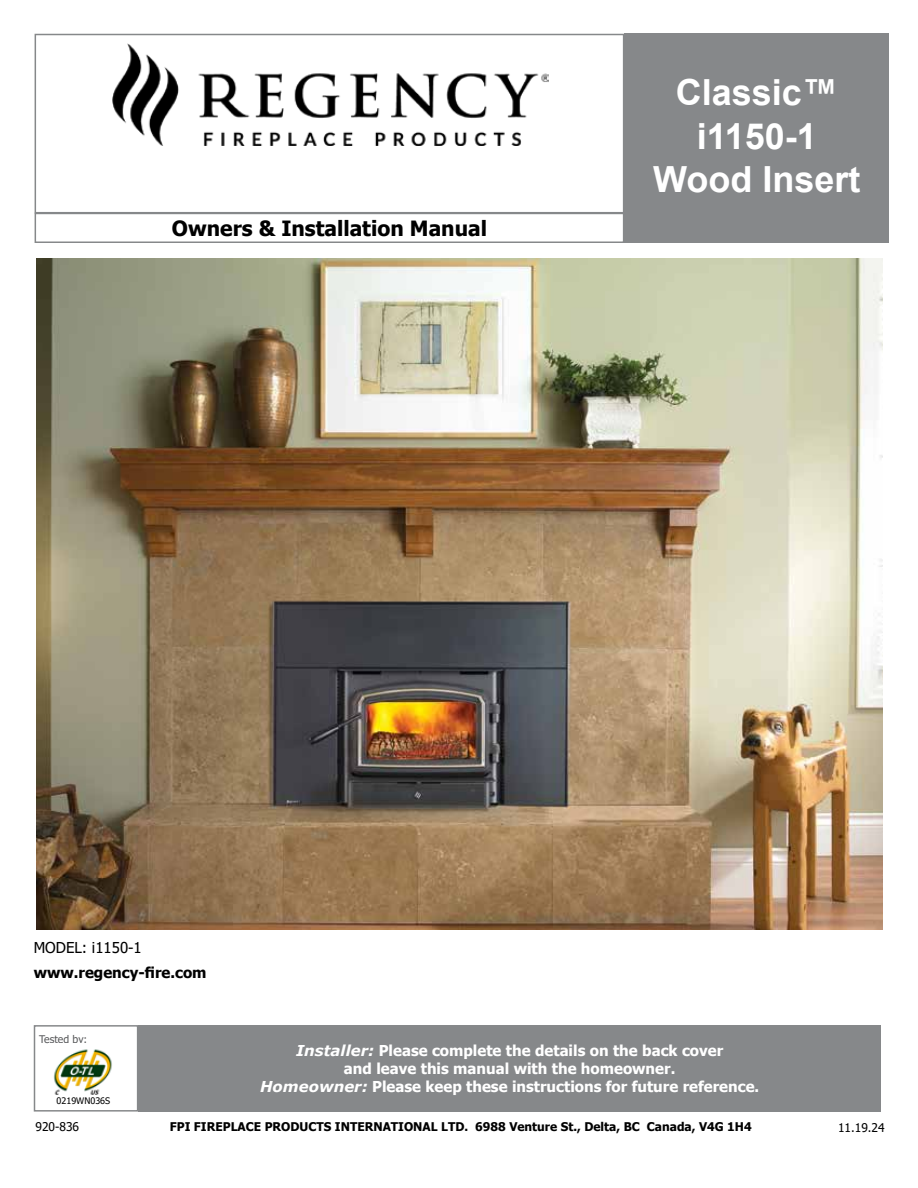
<style>
.page{position:relative;width:918px;height:1188px;background:#fff}
.page>*{position:absolute;margin:0;border:0;box-sizing:border-box;transform-origin:0 0}
.t1{font:700 36px/43.2px "Arial";color:#fff;text-align:center}
.t2{font:700 21px "Tahoma";color:#000}
.t3{font:700 15px/18px "Tahoma";color:#fff;text-align:center}
.t4{font:700 15px "Tahoma";color:#000}
.t5{font:15px "Tahoma";color:#000}
.t6{font:700 12px "Tahoma";color:#000}
.t7{font:12px "Tahoma";color:#000}
.t8{font:10.5px "Tahoma";color:#58595b}
.t9{font:9px "Tahoma";color:#000}
.s1{font-family:"Verdana";font-style:italic}
</style>
<div class="page">
<div style="left:35px;top:34px;width:589px;height:179px;background:#fff;border:2px solid #86888a"></div>
<div style="left:624px;top:34px;width:265px;height:209px;background:#86888a"></div>
<div style="left:35px;top:213px;width:589px;height:30px;border:2px solid #86888a"></div>
<div style="left:34px;top:1025px;width:104px;height:87px;background:#fff;border:2px solid #86888a"></div>
<div style="left:138px;top:1025px;width:743px;height:87px;background:#86888a"></div>
<img style="left:112px;top:44px;width:436px;height:102px">
<img style="left:36px;top:258px;width:847px;height:672px">
<img style="left:53px;top:1049px;width:59px;height:46px">
<h2 class="t2" style="left:172px;top:214px;width:317px">Owners &amp; Installation Manual</h2>
<h1 class="t1" style="left:653px;top:72px;width:209px">Classic™ i1150-1<br>Wood Insert</h1>
<p class="t5" style="left:34px;top:938px;width:110px">MODEL: i1150-1</p>
<p class="t4" style="left:34px;top:962px;width:174px">www.regency-fire.com</p>
<p class="t8" style="left:39px;top:1032px;width:50px">Tested by:</p>
<p class="t9" style="left:57px;top:1095px;width:55px">0219WN036S</p>
<p class="t3" style="left:260px;top:1042px;width:501px"><span class="s1">Installer:</span> Please complete the details on the back cover<br>and leave this manual with the homeowner.<br><span class="s1">Homeowner:</span> Please keep these instructions for future reference.</p>
<p class="t7" style="left:35px;top:1119px;width:45px">920-836</p>
<p class="t6" style="left:170px;top:1118px;width:583px">FPI FIREPLACE PRODUCTS INTERNATIONAL LTD. 6988 Venture St., Delta, BC Canada, V4G 1H4</p>
<p class="t7" style="left:838px;top:1120px;width:48px">11.19.24</p>
</div>
